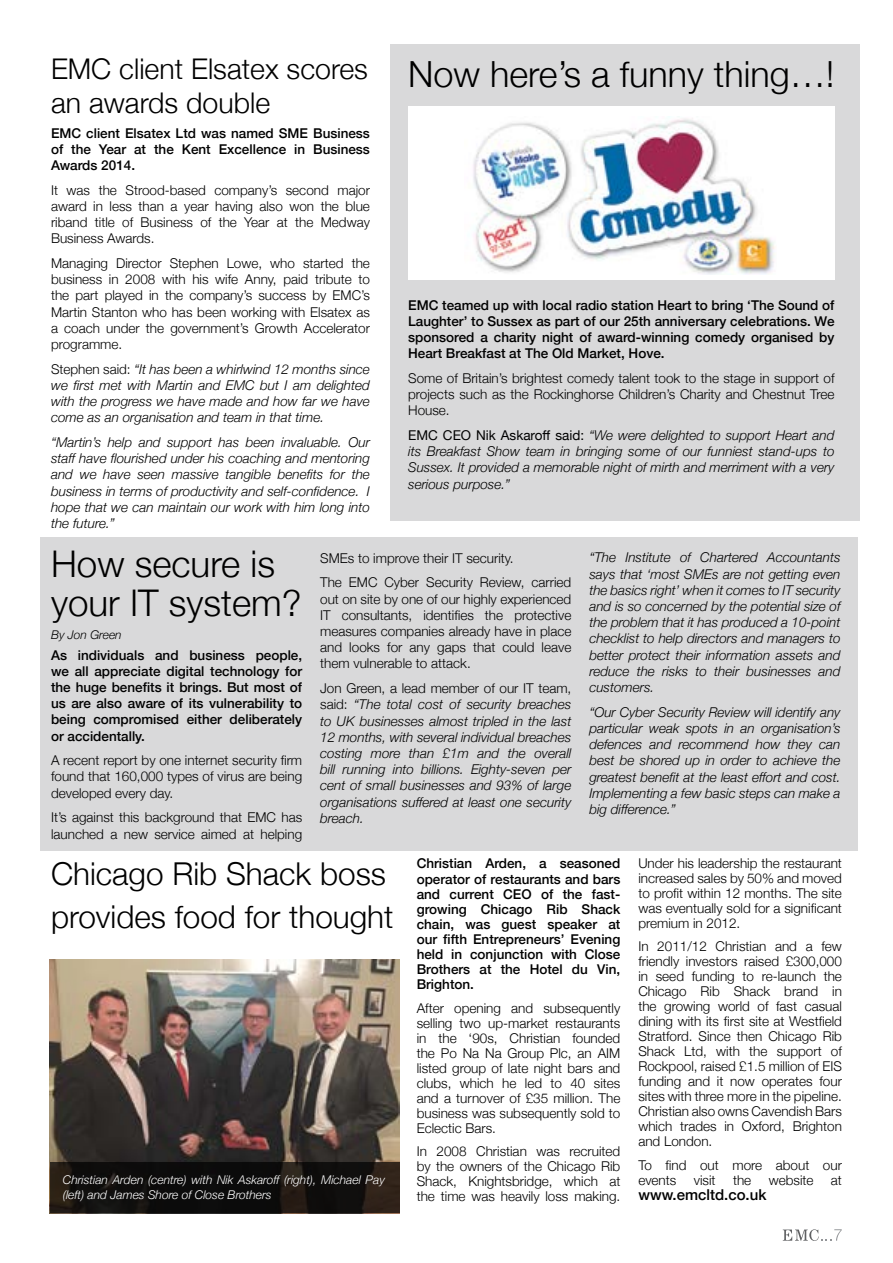
<style>
.page{position:relative;width:893px;height:1263px;background:#fff}
.page>*{position:absolute;margin:0;border:0;box-sizing:border-box;transform-origin:0 0}
.t1{font:300 36.75px/39px "Helvetica Neue";color:#000}
.t2{font:300 36px "Helvetica Neue";color:#000}
.t3{font:300 31.5px/42.6px "Helvetica Neue";color:#000}
.t4{font:300 28.5px/34.2px "Helvetica Neue";color:#000}
.t5{font:500 15px "Helvetica Neue";color:#000}
.t6{font:300 13.5px/15px "Helvetica Neue";color:#000;text-align:justify}
.t7{font:italic 300 13.5px/16.2px "Helvetica Neue";color:#000;text-align:justify}
.t8{font:500 13.5px/16.2px "Helvetica Neue";color:#000;text-align:justify}
.t9{font:italic 300 12px/14.4px "Helvetica Neue";color:#fff}
.t10{font:italic 300 12px "Helvetica Neue";color:#000}
.s1{font-style:normal}
.s2{font-weight:400;font-style:normal}
</style>
<div class="page">
<svg style="left:783px;top:1229px;width:59px;height:12px"></svg>
<div style="left:40px;top:537px;width:818px;height:313px;background:#d9d9da"></div>
<div style="left:390px;top:44px;width:469px;height:477px;background:#d9d9da"></div>
<div style="left:408px;top:106px;width:426px;height:174px;background:#fff"></div>
<img style="left:473px;top:118px;width:302px;height:156px">
<img style="left:50px;top:959px;width:349px;height:203px">
<svg style="left:50px;top:1162px;width:349px;height:51px;background:#14110e"></svg>
<h3 class="t4" style="left:51px;top:49px;width:318px">EMC client Elsatex scores an awards double</h3>
<p class="t8" style="left:51px;top:123px;width:320px">EMC client Elsatex Ltd was named SME Business of the Year at the Kent Excellence in Business Awards 2014.</p>
<p class="t6" style="left:51px;top:181px;width:320px;line-height:16.2px">It was the Strood-based company’s second major award in less than a year having also won the blue riband title of Business of the Year at the Medway Business Awards.</p>
<p class="t6" style="left:51px;top:254px;width:320px;line-height:16.2px">Managing Director Stephen Lowe, who started the business in 2008 with his wife Anny, paid tribute to the part played in the company’s success by EMC’s Martin Stanton who has been working with Elsatex as a coach under the government’s Growth Accelerator programme.</p>
<p class="t7" style="left:51px;top:360px;width:320px"><span class="s1">Stephen said:</span> “It has been a whirlwind 12 months since we first met with Martin and EMC but I am delighted with the progress we have made and how far we have come as an organisation and team in that time.</p>
<p class="t7" style="left:51px;top:433px;width:320px">“Martin’s help and support has been invaluable. Our staff have flourished under his coaching and mentoring and we have seen massive tangible benefits for the business in terms of productivity and self-confidence. I hope that we can maintain our work with him long into the future.”</p>
<h2 class="t2" style="left:408px;top:45px;width:428px">Now here’s a funny thing…!</h2>
<p class="t8" style="left:408px;top:296px;width:428px">EMC teamed up with local radio station Heart to bring ‘The Sound of Laughter’ to Sussex as part of our 25th anniversary celebrations. We sponsored a charity night of award-winning comedy organised by Heart Breakfast at The Old Market, Hove.</p>
<p class="t6" style="left:408px;top:369px;width:428px;line-height:16.2px">Some of Britain’s brightest comedy talent took to the stage in support of projects such as the Rockinghorse Children’s Charity and Chestnut Tree House.</p>
<p class="t7" style="left:408px;top:426px;width:428px"><span class="s2">EMC CEO Nik Askaroff said:</span> “We were delighted to support Heart and its Breakfast Show team in bringing some of our funniest stand-ups to Sussex. It provided a memorable night of mirth and merriment with a very serious purpose.”</p>
<h1 class="t1" style="left:51px;top:541px;width:252px">How secure is your IT system?</h1>
<p class="t10" style="left:51px;top:625px;width:72px">By Jon Green</p>
<p class="t8" style="left:51px;top:645px;width:253px">As individuals and business people, we all appreciate digital technology for the huge benefits it brings. But most of us are also aware of its vulnerability to being compromised either deliberately or accidentally.</p>
<p class="t6" style="left:51px;top:751px;width:253px;line-height:16.2px">A recent report by one internet security firm found that 160,000 types of virus are being developed every day.</p>
<p class="t6" style="left:51px;top:808px;width:253px;line-height:16.2px">It’s against this background that EMC has launched a new service aimed at helping</p>
<p class="t6" style="left:320px;top:544px;width:253px;line-height:24.8px">SMEs to improve their IT security.<br>The EMC Cyber Security Review, carried</p>
<p class="t6" style="left:320px;top:590px;width:253px;line-height:16.2px">out on site by one of our highly experienced IT consultants, identifies the protective measures companies already have in place and looks for any gaps that could leave them vulnerable to attack.</p>
<p class="t7" style="left:320px;top:679px;width:253px"><span class="s1">Jon Green, a lead member of our IT team, said:</span> “The total cost of security breaches to UK businesses almost tripled in the last 12 months, with several individual breaches costing more than £1m and the overall bill running into billions. Eighty-seven per cent of small businesses and 93% of large organisations suffered at least one security breach.</p>
<p class="t7" style="left:589px;top:549px;width:253px">“The Institute of Chartered Accountants says that ‘most SMEs are not getting even the basics right’ when it comes to IT security and is so concerned by the potential size of the problem that it has produced a 10-point checklist to help directors and managers to better protect their information assets and reduce the risks to their businesses and customers.</p>
<p class="t7" style="left:589px;top:703px;width:253px">“Our Cyber Security Review will identify any particular weak spots in an organisation’s defences and recommend how they can best be shored up in order to achieve the greatest benefit at the least effort and cost.<br>Implementing a few basic steps can make a big difference.”</p>
<h3 class="t3" style="left:51px;top:850px;width:344px">Chicago Rib Shack boss provides food for thought</h3>
<p class="t9" style="left:63px;top:1172px;width:324px">Christian Arden (centre) with Nik Askaroff (right), Michael Pay (left) and James Shore of Close Brothers</p>
<p class="t8" style="left:417px;top:854px;width:205px;line-height:15.1px">Christian Arden, a seasoned operator of restaurants and bars and current CEO of the fast&shy;growing Chicago Rib Shack chain, was guest speaker at our fifth Entrepreneurs’ Evening held in conjunction with Close Brothers at the Hotel du Vin, Brighton.</p>
<p class="t6" style="left:417px;top:999px;width:205px">After opening and subsequently selling two up-market restaurants in the ‘90s, Christian founded the Po Na Na Group Plc, an AIM listed group of late night bars and clubs, which he led to 40 sites and a turnover of £35 million. The business was subsequently sold to Eclectic Bars.</p>
<p class="t6" style="left:417px;top:1143px;width:205px">In 2008 Christian was recruited by the owners of the Chicago Rib Shack, Knightsbridge, which at the time was heavily loss making.</p>
<p class="t6" style="left:638px;top:854px;width:205px">Under his leadership the restaurant increased sales by 50% and moved to profit within 12 months. The site was eventually sold for a significant premium in 2012.</p>
<p class="t6" style="left:638px;top:938px;width:205px">In 2011/12 Christian and a few friendly investors raised £300,000 in seed funding to re-launch the Chicago Rib Shack brand in the growing world of fast casual dining with its first site at Westfield Stratford. Since then Chicago Rib Shack Ltd, with the support of Rockpool, raised £1.5 million of EIS funding and it now operates four sites with three more in the pipeline.<br>Christian also owns Cavendish Bars which trades in Oxford, Brighton and London.</p>
<p class="t6" style="left:638px;top:1156px;width:205px">To find out more about our events</p>
<p class="t6" style="left:694px;top:1171px;width:23px">visit</p>
<p class="t6" style="left:733px;top:1171px;width:20px">the</p>
<p class="t6" style="left:769px;top:1171px;width:46px">website</p>
<p class="t6" style="left:831px;top:1171px;width:13px">at</p>
<p class="t5" style="left:638px;top:1182px;width:130px">www.emcltd.co.uk</p>
</div>
